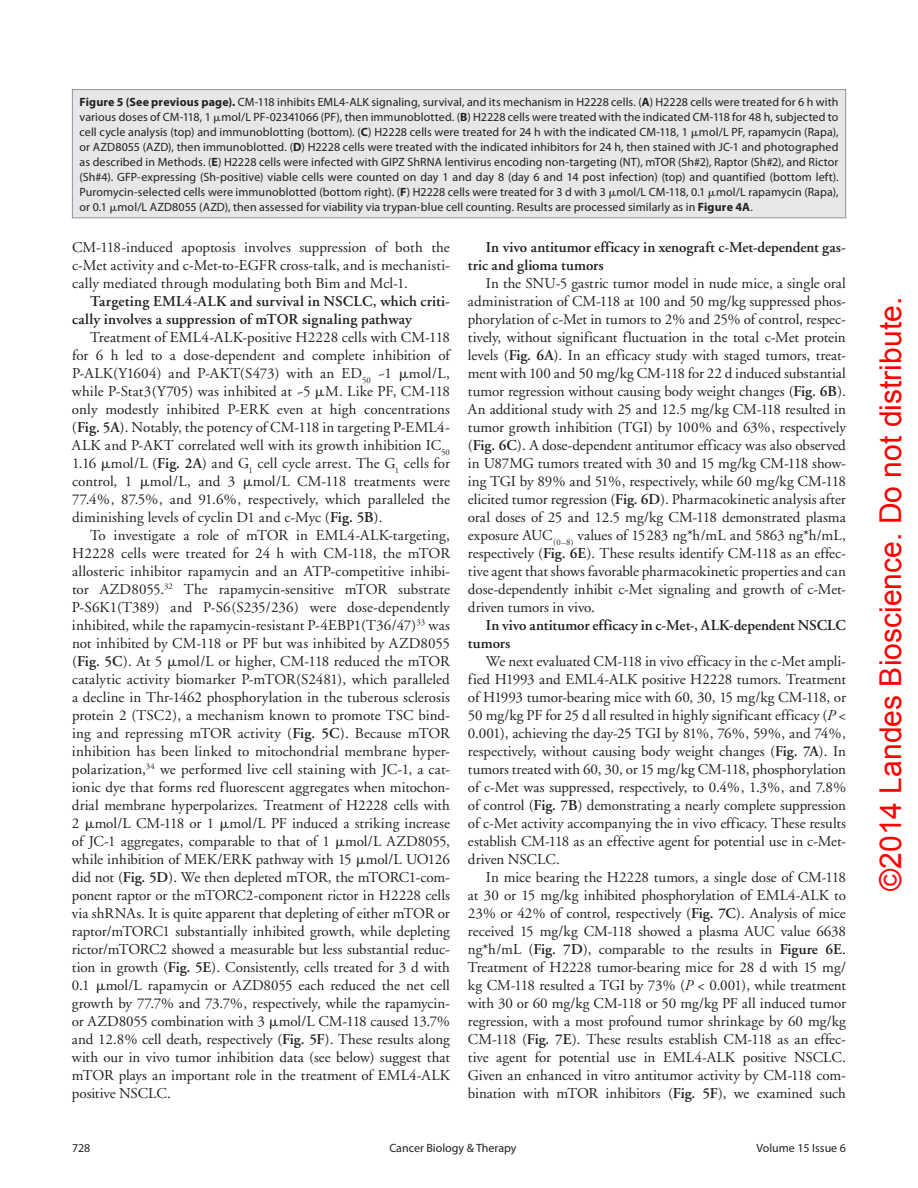
<style>
.page{position:relative;width:918px;height:1188px;background:#fff}
.page>*{position:absolute;margin:0;border:0;box-sizing:border-box;transform-origin:0 0}
.t1{font:30.15px "Arial";color:#f00}
.t2{font:15px/18px "Adobe Garamond";color:#231f20;text-align:justify}
.t3{font:600 15px/18px "Adobe Garamond";letter-spacing:.005em;color:#231f20}
.t4{font:12px/15px "Myriad Pro";letter-spacing:.005em;color:#231f20;text-align:justify}
.s1{font-weight:700}
.s2{font-family:"Universal Std Greekw Math Pi"}
.s3{font-weight:600}
.s4{font-style:italic}
</style>
<div class="page">
<div style="left:72px;top:90px;width:774px;height:128px;background:#e6e7e9"></div>
<div style="left:72px;top:89px;width:774px;height:129px;border:1px solid #939598"></div>
<p class="t4" style="left:80px;top:94px;width:761px"><span class="s1">Figure 5 (See previous page).</span> CM-118 inhibits EML4-ALK signaling, survival, and its mechanism in H2228 cells. (<span class="s1">A</span>) H2228 cells were treated for 6 h with various doses of CM-118, 1 <span class="s2">μ</span>mol/L PF-02341066 (PF), then immunoblotted. (<span class="s1">B</span>) H2228 cells were treated with the indicated CM-118 for 48 h, subjected to cell cycle analysis (top) and immunoblotting (bottom). (<span class="s1">C</span>) H2228 cells were treated for 24 h with the indicated CM-118, 1 <span class="s2">μ</span>mol/L PF, rapamycin (Rapa), or AZD8055 (AZD), then immunoblotted. (<span class="s1">D</span>) H2228 cells were treated with the indicated inhibitors for 24 h, then stained with JC-1 and photographed as described in Methods. (<span class="s1">E</span>) H2228 cells were infected with GIPZ ShRNA lentivirus encoding non-targeting (NT), mTOR (Sh#2), Raptor (Sh#2), and Rictor (Sh#4). GFP-expressing (Sh-positive) viable cells were counted on day 1 and day 8 (day 6 and 14 post infection) (top) and quantified (bottom left).<br>Puromycin-selected cells were immunoblotted (bottom right). (<span class="s1">F</span>) H2228 cells were treated for 3 d with 3 <span class="s2">μ</span>mol/L CM-118, 0.1 <span class="s2">μ</span>mol/L rapamycin (Rapa), or 0.1 <span class="s2">μ</span>mol/L AZD8055 (AZD), then assessed for viability via trypan-blue cell counting. Results are processed similarly as in <span class="s1">Figure 4A</span>.</p>
<p class="t2" style="left:72px;top:239px;width:379px">CM-118-induced apoptosis involves suppression of both the c-Met activity and c-Met-to-EGFR cross-talk, and is mechanisti&shy;cally mediated through modulating both Bim and Mcl-1.</p>
<p class="t3" style="left:72px;top:293px;width:380px;text-indent:18px">Targeting EML4-ALK and survival in NSCLC, which criti&shy;cally involves a suppression of mTOR signaling pathway</p>
<p class="t2" style="left:72px;top:329px;width:380px;text-indent:18px">Treatment of EML4-ALK-positive H2228 cells with CM-118 for 6 h led to a dose-dependent and complete inhibition of P-ALK(Y1604) and P-AKT(S473) with an ED<sub>50</sub> ~1 <span class="s2">μ</span>mol/L, while P-Stat3(Y705) was inhibited at ~5 <span class="s2">μ</span>M. Like PF, CM-118 only modestly inhibited P-ERK even at high concentrations (<span class="s3">Fig. 5A</span>). Notably, the potency of CM-118 in targeting P-EML4- ALK and P-AKT correlated well with its growth inhibition IC<sub>50<br></sub>1.16 <span class="s2">μ</span>mol/L (<span class="s3">Fig. 2A</span>) and G<sub>1</sub> cell cycle arrest. The G<sub>1</sub> cells for control, 1 <span class="s2">μ</span>mol/L, and 3 <span class="s2">μ</span>mol/L CM-118 treatments were 77.4%, 87.5%, and 91.6%, respectively, which paralleled the diminishing levels of cyclin D1 and c-Myc (<span class="s3">Fig. 5B</span>).</p>
<p class="t2" style="left:72px;top:527px;width:380px;text-indent:18px">To investigate a role of mTOR in EML4-ALK-targeting, H2228 cells were treated for 24 h with CM-118, the mTOR allosteric inhibitor rapamycin and an ATP-competitive inhibi&shy;tor AZD8055.<sup>32</sup> The rapamycin-sensitive mTOR substrate P-S6K1(T389) and P-S6(S235/236) were dose-dependently inhibited, while the rapamycin-resistant P-4EBP1(T36/47)<sup>33</sup> was not inhibited by CM-118 or PF but was inhibited by AZD8055 (<span class="s3">Fig. 5C</span>). At 5 <span class="s2">μ</span>mol/L or higher, CM-118 reduced the mTOR catalytic activity biomarker P-mTOR(S2481), which paralleled a decline in Thr-1462 phosphorylation in the tuberous sclerosis protein 2 (TSC2), a mechanism known to promote TSC bind&shy;ing and repressing mTOR activity (<span class="s3">Fig. 5C</span>). Because mTOR inhibition has been linked to mitochondrial membrane hyper&shy;polarization,<sup>34</sup> we performed live cell staining with JC-1, a cat&shy;ionic dye that forms red fluorescent aggregates when mitochon&shy;drial membrane hyperpolarizes. Treatment of H2228 cells with 2 <span class="s2">μ</span>mol/L CM-118 or 1 <span class="s2">μ</span>mol/L PF induced a striking increase of JC-1 aggregates, comparable to that of 1 <span class="s2">μ</span>mol/L AZD8055, while inhibition of MEK/ERK pathway with 15 <span class="s2">μ</span>mol/L UO126 did not (<span class="s3">Fig. 5D</span>). We then depleted mTOR, the mTORC1-com&shy;ponent raptor or the mTORC2-component rictor in H2228 cells via shRNAs. It is quite apparent that depleting of either mTOR or raptor/mTORC1 substantially inhibited growth, while depleting rictor/mTORC2 showed a measurable but less substantial reduc&shy;tion in growth (<span class="s3">Fig. 5E</span>). Consistently, cells treated for 3 d with 0.1 <span class="s2">μ</span>mol/L rapamycin or AZD8055 each reduced the net cell growth by 77.7% and 73.7%, respectively, while the rapamycin&shy;or AZD8055 combination with 3 <span class="s2">μ</span>mol/L CM-118 caused 13.7% and 12.8% cell death, respectively (<span class="s3">Fig. 5F</span>). These results along with our in vivo tumor inhibition data (see below) suggest that mTOR plays an important role in the treatment of EML4-ALK positive NSCLC.</p>
<p class="t3" style="left:468px;top:239px;width:379px;text-indent:18px">In vivo antitumor efficacy in xenograft c-Met-dependent gas&shy;tric and glioma tumors</p>
<p class="t2" style="left:468px;top:275px;width:380px;text-indent:18px">In the SNU-5 gastric tumor model in nude mice, a single oral administration of CM-118 at 100 and 50 mg/kg suppressed phos&shy;phorylation of c-Met in tumors to 2% and 25% of control, respec&shy;tively, without significant fluctuation in the total c-Met protein levels (<span class="s3">Fig. 6A</span>). In an efficacy study with staged tumors, treat&shy;ment with 100 and 50 mg/kg CM-118 for 22 d induced substantial tumor regression without causing body weight changes (<span class="s3">Fig. 6B</span>).<br>An additional study with 25 and 12.5 mg/kg CM-118 resulted in tumor growth inhibition (TGI) by 100% and 63%, respectively (<span class="s3">Fig. 6C</span>). A dose-dependent antitumor efficacy was also observed in U87MG tumors treated with 30 and 15 mg/kg CM-118 show&shy;ing TGI by 89% and 51%, respectively, while 60 mg/kg CM-118 elicited tumor regression (<span class="s3">Fig. 6D</span>). Pharmacokinetic analysis after oral doses of 25 and 12.5 mg/kg CM-118 demonstrated plasma exposure AUC<sub>(0–8)</sub> values of 15283 ng*h/mL and 5863 ng*h/mL, respectively (<span class="s3">Fig. 6E</span>). These results identify CM-118 as an effec&shy;tive agent that shows favorable pharmacokinetic properties and can dose-dependently inhibit c-Met signaling and growth of c-Met&shy;driven tumors in vivo.</p>
<p class="t3" style="left:468px;top:617px;width:379px;text-indent:18px">In vivo antitumor efficacy in c-Met-, ALK-dependent NSCLC tumors</p>
<p class="t2" style="left:468px;top:653px;width:380px;text-indent:18px">We next evaluated CM-118 in vivo efficacy in the c-Met ampli&shy;fied H1993 and EML4-ALK positive H2228 tumors. Treatment of H1993 tumor-bearing mice with 60, 30, 15 mg/kg CM-118, or 50 mg/kg PF for 25 d all resulted in highly significant efficacy (<span class="s4">P</span> &lt; 0.001), achieving the day-25 TGI by 81%, 76%, 59%, and 74%, respectively, without causing body weight changes (<span class="s3">Fig. 7A</span>). In tumors treated with 60, 30, or 15 mg/kg CM-118, phosphorylation of c-Met was suppressed, respectively, to 0.4%, 1.3%, and 7.8% of control (<span class="s3">Fig. 7B</span>) demonstrating a nearly complete suppression of c-Met activity accompanying the in vivo efficacy. These results establish CM-118 as an effective agent for potential use in c-Met&shy;driven NSCLC.</p>
<p class="t2" style="left:468px;top:869px;width:380px;text-indent:18px">In mice bearing the H2228 tumors, a single dose of CM-118 at 30 or 15 mg/kg inhibited phosphorylation of EML4-ALK to 23% or 42% of control, respectively (<span class="s3">Fig. 7C</span>). Analysis of mice received 15 mg/kg CM-118 showed a plasma AUC value 6638 ng*h/mL (<span class="s3">Fig. 7D</span>), comparable to the results in <span class="s3">Figure 6E</span>.<br>Treatment of H2228 tumor-bearing mice for 28 d with 15 mg/ kg CM-118 resulted a TGI by 73% (<span class="s4">P</span> &lt; 0.001), while treatment with 30 or 60 mg/kg CM-118 or 50 mg/kg PF all induced tumor regression, with a most profound tumor shrinkage by 60 mg/kg CM-118 (<span class="s3">Fig. 7E</span>). These results establish CM-118 as an effec&shy;tive agent for potential use in EML4-ALK positive NSCLC.<br>Given an enhanced in vitro antitumor activity by CM-118 com&shy;bination with mTOR inhibitors (<span class="s3">Fig. 5F</span>), we examined such</p>
<p class="t4" style="left:72px;top:1140px;width:20px">728</p>
<p class="t4" style="left:389px;top:1140px;width:129px">Cancer Biology &amp; Therapy</p>
<p class="t4" style="left:757px;top:1140px;width:91px">Volume 15 Issue 6</p>
<h1 class="t1" style="left:871px;top:891px;width:595px;rotate:-90deg">©2014 Landes Bioscience. Do not distribute.</h1>
</div>
